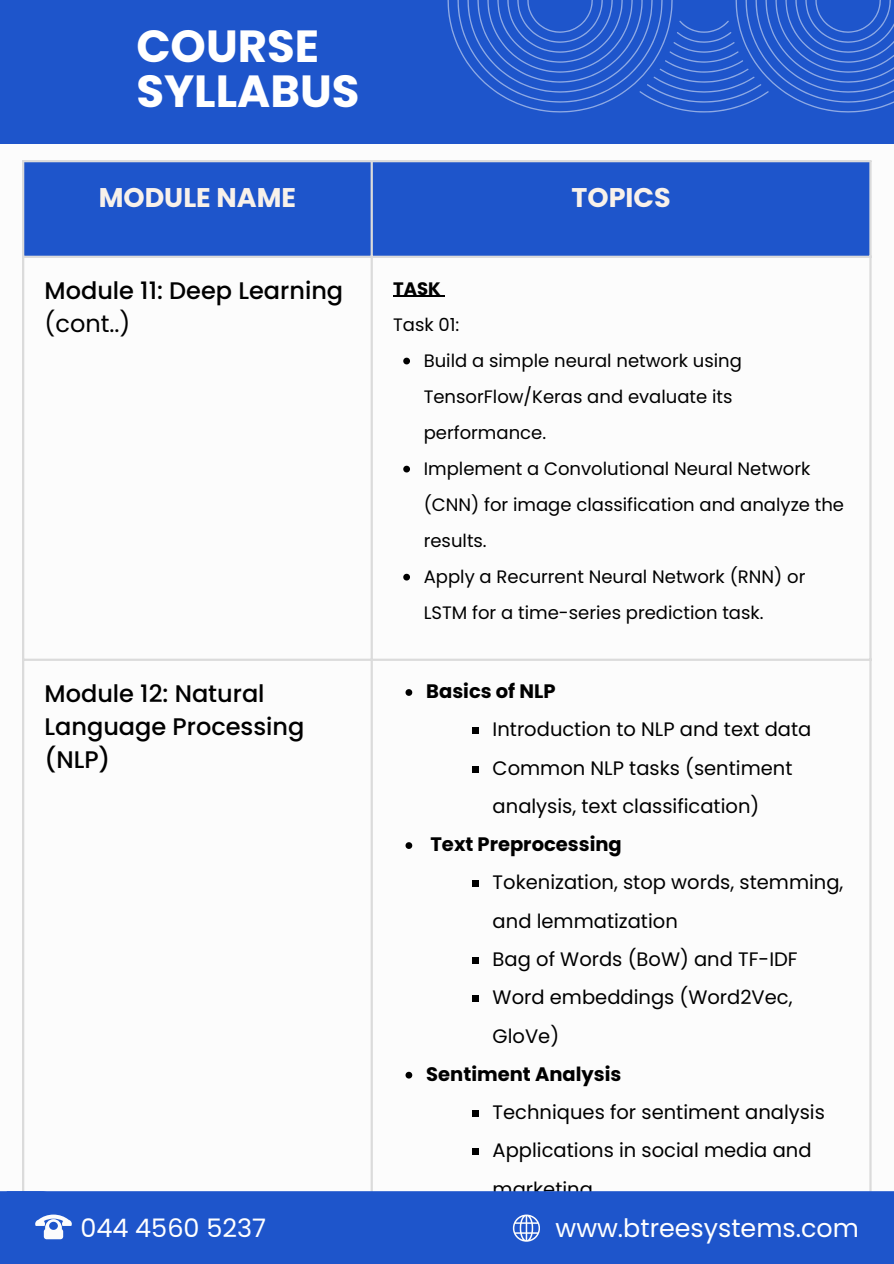
<style>
.page{position:relative;width:894px;height:1264px;background:#fff}
.page>*{position:absolute;margin:0;border:0;box-sizing:border-box;transform-origin:0 0}
.t1{font:700 45px/45px "Poppins";color:#fff}
.t2{font:700 27px "Poppins";color:#f8f1ea}
.t3{font:25.5px "Poppins";color:#fff}
.t4{font:25.35px "Poppins";color:#fff}
.t5{font:500 24px/32.7px "Poppins";color:#000}
.t6{font:24px "Poppins";color:#000}
.t7{font:19.5px/38.2px "Poppins";color:#000}
.t8{font:700 19.5px "Poppins";color:#000}
.t9{font:18px/36px "Poppins";color:#000}
.t10{font:700 18px "Poppins";color:#000}
</style>
<div class="page">
<div style="left:24px;top:162px;width:845px;height:94px;background:#1e55cb"></div>
<hr style="left:393px;top:296px;width:47px;height:1px;background:#000">
<svg style="left:403px;top:357px;width:7px;height:7px"></svg>
<svg style="left:403px;top:465px;width:7px;height:7px"></svg>
<svg style="left:403px;top:573px;width:7px;height:7px"></svg>
<svg style="left:405px;top:689px;width:7px;height:7px"></svg>
<div style="left:472px;top:727px;width:6px;height:7px;background:#000"></div>
<div style="left:472px;top:765px;width:6px;height:7px;background:#000"></div>
<svg style="left:405px;top:842px;width:7px;height:7px"></svg>
<div style="left:472px;top:880px;width:6px;height:7px;background:#000"></div>
<svg style="left:472px;top:957px;width:6px;height:6px"></svg>
<div style="left:472px;top:995px;width:6px;height:7px;background:#000"></div>
<svg style="left:405px;top:1071px;width:7px;height:7px"></svg>
<svg style="left:472px;top:1110px;width:6px;height:6px"></svg>
<div style="left:472px;top:1148px;width:6px;height:7px;background:#000"></div>
<hr style="left:22px;top:162px;width:2px;height:1075px;background:#dbdbdb">
<hr style="left:370px;top:162px;width:3px;height:1075px;background:#dbdbdb">
<hr style="left:869px;top:162px;width:2px;height:1075px;background:#dbdbdb">
<hr style="left:22px;top:160px;width:849px;height:2px;background:#dbdbdb">
<hr style="left:22px;top:256px;width:849px;height:2px;background:#dbdbdb">
<hr style="left:22px;top:658px;width:849px;height:3px;background:#dbdbdb">
<div style="left:0;top:1191px;width:893px;height:72px;background:#1e55cb"></div>
<svg style="left:35px;top:1191px;width:37px;height:49px"></svg>
<svg style="left:512px;top:1214px;width:27px;height:27px"></svg>
<div style="left:0;top:0;width:893px;height:144px;background:#1e55cb"></div>
<svg style="left:457px;top:0;width:436px;height:112px"></svg>
<p class="t1" style="left:136px;top:24px;width:225px">COURSE<br>SYLLABUS</p>
<p class="t2" style="left:99px;top:178px;width:199px">MODULE NAME</p>
<p class="t2" style="left:571px;top:178px;width:101px">TOPICS</p>
<p class="t5" style="left:45px;top:275px;width:300px">Module 11: Deep Learning</p>
<h1 class="t6" style="left:45px;top:307px;width:87px">(cont..)</h1>
<p class="t10" style="left:393px;top:276px;width:49px">TASK</p>
<p class="t9" style="left:393px;top:306px;width:68px">Task 01:</p>
<p class="t9" style="left:423px;top:342px;width:319px">Build a simple neural network using<br>TensorFlow/Keras and evaluate its performance.</p>
<p class="t9" style="left:423px;top:450px;width:422px">Implement a Convolutional Neural Network (CNN) for image classification and analyze the results.</p>
<p class="t9" style="left:423px;top:558px;width:383px">Apply a Recurrent Neural Network (RNN) or<br>LSTM for a time-series prediction task.</p>
<p class="t5" style="left:45px;top:677px;width:261px">Module 12: Natural<br>Language Processing (NLP)</p>
<p class="t8" style="left:426px;top:677px;width:131px">Basics of NLP</p>
<p class="t7" style="left:492px;top:710px;width:320px">Introduction to NLP and text data</p>
<p class="t7" style="left:492px;top:748px;width:301px">Common NLP tasks (sentiment analysis, text classification)</p>
<p class="t8" style="left:430px;top:830px;width:193px">Text Preprocessing</p>
<p class="t7" style="left:492px;top:863px;width:352px">Tokenization, stop words, stemming, and lemmatization</p>
<p class="t7" style="left:492px;top:940px;width:306px">Bag of Words (BoW) and TF-IDF</p>
<p class="t7" style="left:492px;top:978px;width:301px">Word embeddings (Word2Vec,<br>GloVe)</p>
<p class="t8" style="left:426px;top:1060px;width:196px">Sentiment Analysis</p>
<p class="t7" style="left:492px;top:1093px;width:334px">Techniques for sentiment analysis</p>
<p class="t7" style="left:492px;top:1131px;width:320px">Applications in social media and marketing</p>
<p class="t3" style="left:80px;top:1210px;width:187px">044 4560 5237</p>
<p class="t4" style="left:555px;top:1209px;width:304px">www.btreesystems.com</p>
</div>
